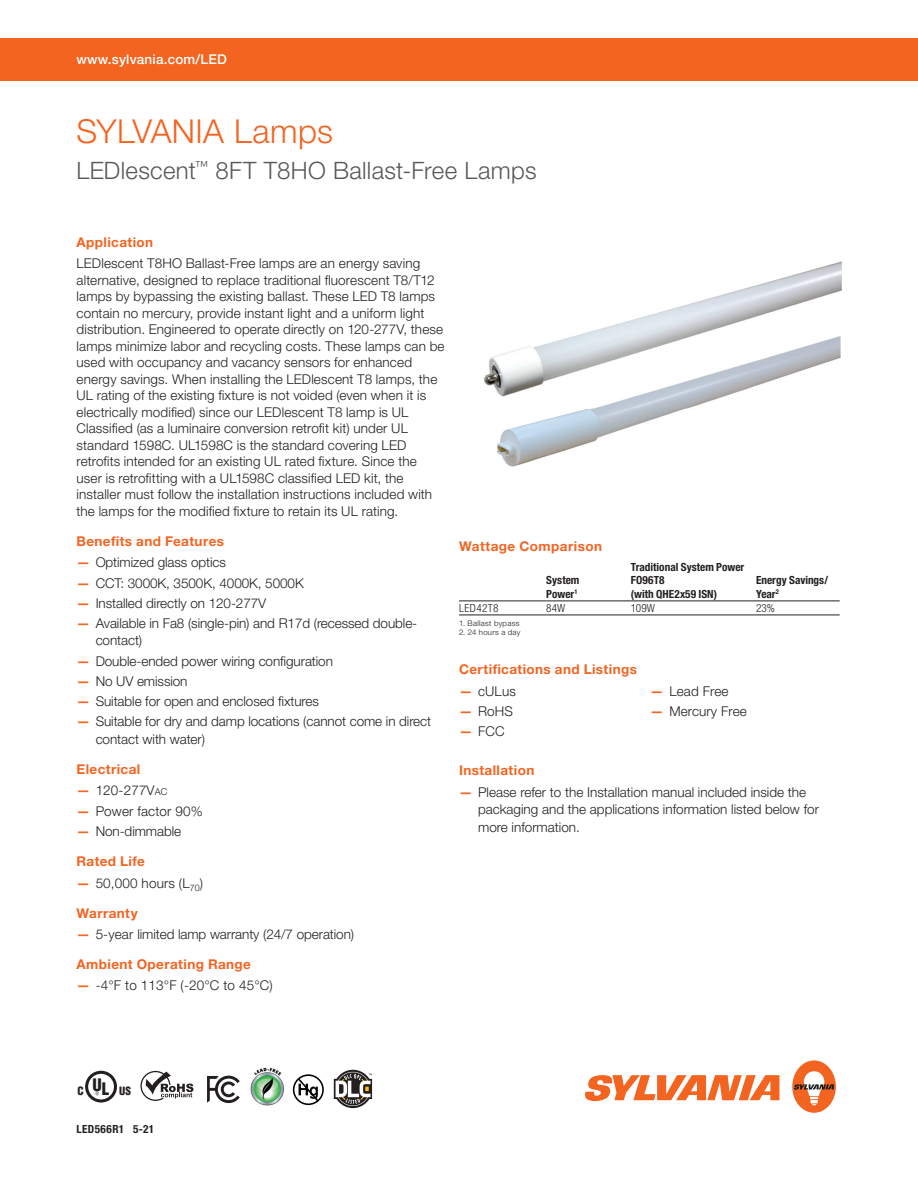
<style>
.page{position:relative;width:918px;height:1188px;background:#fff}
.page>*{position:absolute;margin:0;border:0;box-sizing:border-box;transform-origin:0 0}
.PIB_HEADLINE{font:300 33px "Helvetica Neue LT Pro";letter-spacing:.01em;color:#f36421}
.Letter_Cover_Subhead{font:300 24px "Helvetica Neue LT Pro";letter-spacing:.015em;color:#57585a}
.Letter_Copy_9{font:300 13.5px/16.5px "Helvetica Neue LT Pro";letter-spacing:.005em;color:#231f20}
.Letter_Copy_Headline{font:700 13.5px "Helvetica Neue LT Pro";letter-spacing:.03em;color:#f36421}
.Letter_Copy_9-2{font:700 13.5px "Helvetica Neue LT Pro";letter-spacing:.03em;color:#f36421}
.Letter_Cover_URL_Ban{font:500 13.5px "Helvetica Neue LT Pro";letter-spacing:.015em;color:#fff}
.Letter_Tablehead_9_o{font:700 13.5px "Helvetica Neue LT Pro";letter-spacing:.035em;color:#f36421}
.Letter_Tablehead_7_5{font:700 condensed 11.25px/13.5px "Helvetica Neue LT Pro";color:#231f20}
.CODE{font:700 condensed 11.25px "Helvetica Neue LT Pro";letter-spacing:.035em;color:#231f20}
.Letter_Tables_7_5_Ba{font:300 condensed 11.25px "Helvetica Neue LT Pro";letter-spacing:.02em;color:#231f20}
.Letter_Tables_7_5_Ba-2{font:300 condensed 11.25px "Helvetica Neue LT Pro";letter-spacing:.04em;color:#231f20}
.t1{font:900 condensed 11.25px "Helvetica";color:#231f20}
.Letter_Footnote_5_2{font:300 7.8px "Helvetica Neue LT Pro";letter-spacing:.04em;color:#231f20}
.s1{font-weight:700;color:#f36421}
.s2{font-size:9.45px}
.s3{font-size:16.8px}
</style>
<div class="page">
<img style="left:250px;top:1067px;width:34px;height:39px">
<div style="left:0;top:38px;width:918px;height:43px;background:#f36421"></div>
<svg style="left:140px;top:1071px;width:53px;height:30px"></svg>
<svg style="left:585px;top:1075px;width:194px;height:26px"></svg>
<div style="left:792px;top:1060px;width:44px;height:53px;background:#f36421;border-radius:50%"></div>
<svg style="left:793px;top:1071px;width:41px;height:34px"></svg>
<div style="left:85px;top:1071px;width:32px;height:32px;border:3px solid #231f20;border-radius:50%"></div>
<svg style="left:95px;top:1092px;width:4px;height:3px"></svg>
<svg style="left:207px;top:1076px;width:33px;height:27px"></svg>
<div style="left:293px;top:1074px;width:31px;height:31px;border:2px solid #040503;border-radius:50%"></div>
<svg style="left:296px;top:1076px;width:24px;height:27px"></svg>
<hr style="left:459px;top:601px;width:87px;height:1px;background:#231f20">
<hr style="left:546px;top:601px;width:85px;height:1px;background:#231f20">
<hr style="left:631px;top:601px;width:125px;height:1px;background:#231f20">
<hr style="left:756px;top:601px;width:84px;height:1px;background:#231f20">
<hr style="left:459px;top:615px;width:87px;height:1px;background:#231f20">
<hr style="left:546px;top:615px;width:85px;height:1px;background:#231f20">
<hr style="left:631px;top:615px;width:125px;height:1px;background:#231f20">
<hr style="left:756px;top:615px;width:84px;height:1px;background:#231f20">
<img style="left:484px;top:261px;width:358px;height:125px">
<img style="left:493px;top:332px;width:348px;height:135px">
<svg style="left:334px;top:1070px;width:38px;height:38px"></svg>
<p class="Letter_Cover_URL_Ban" style="left:77px;top:51px;width:152px">www.sylvania.com/LED</p>
<p class="PIB_HEADLINE" style="left:77px;top:111px;width:258px">SYLVANIA Lamps</p>
<p class="Letter_Cover_Subhead" style="left:77px;top:156px;width:462px">LEDlescent<sup>™</sup> 8FT T8HO Ballast-Free Lamps</p>
<p class="Letter_Copy_9-2" style="left:77px;top:234px;width:78px">Application</p>
<p class="Letter_Copy_9" style="left:77px;top:255px;width:370px">LEDlescent T8HO Ballast-Free lamps are an energy saving alternative, designed to replace traditional fluorescent T8/T12 lamps by bypassing the existing ballast. These LED T8 lamps contain no mercury, provide instant light and a uniform light distribution. Engineered to operate directly on 120-277V, these lamps minimize labor and recycling costs. These lamps can be used with occupancy and vacancy sensors for enhanced energy savings. When installing the LEDlescent T8 lamps, the UL rating of the existing fixture is not voided (even when it is electrically modified) since our LEDlescent T8 lamp is UL Classified (as a luminaire conversion retrofit kit) under UL standard 1598C. UL1598C is the standard covering LED retrofits intended for an existing UL rated fixture. Since the user is retrofitting with a UL1598C classified LED kit, the installer must follow the installation instructions included with the lamps for the modified fixture to retain its UL rating.</p>
<p class="Letter_Copy_9-2" style="left:77px;top:533px;width:149px">Benefits and Features</p>
<p class="Letter_Copy_9" style="left:77px;top:554px;width:151px"><span class="s1">—</span> Optimized glass optics</p>
<p class="Letter_Copy_9" style="left:77px;top:574px;width:229px"><span class="s1">—</span> CCT: 3000K, 3500K, 4000K, 5000K</p>
<p class="Letter_Copy_9" style="left:77px;top:595px;width:191px"><span class="s1">—</span> Installed directly on 120-277V</p>
<p class="Letter_Copy_9" style="left:96px;top:615px;width:323px;line-height:17.2px;text-indent:-19px"><span class="s1">—</span> Available in Fa8 (single-pin) and R17d (recessed double&shy;contact)</p>
<p class="Letter_Copy_9" style="left:77px;top:652px;width:258px"><span class="s1">—</span> Double-ended power wiring configuration</p>
<p class="Letter_Copy_9" style="left:77px;top:673px;width:113px"><span class="s1">—</span> No UV emission</p>
<p class="Letter_Copy_9" style="left:77px;top:693px;width:244px"><span class="s1">—</span> Suitable for open and enclosed fixtures</p>
<p class="Letter_Copy_9" style="left:96px;top:713px;width:337px;line-height:17.2px;text-indent:-19px"><span class="s1">—</span> Suitable for dry and damp locations (cannot come in direct contact with water)</p>
<p class="Letter_Copy_Headline" style="left:77px;top:761px;width:65px">Electrical</p>
<p class="Letter_Copy_9" style="left:77px;top:782px;width:92px"><span class="s1">—</span> 120-277V<span class="s2">ac</span></p>
<p class="Letter_Copy_9" style="left:77px;top:802px;width:128px"><span class="s1">—</span> Power factor 90%</p>
<p class="Letter_Copy_9" style="left:77px;top:823px;width:106px"><span class="s1">—</span> Non-dimmable</p>
<p class="Letter_Copy_Headline" style="left:77px;top:853px;width:70px">Rated Life</p>
<p class="Letter_Copy_9" style="left:77px;top:874px;width:128px"><span class="s1">—</span> 50,000 hours (L<sub>70</sub>)</p>
<p class="Letter_Copy_Headline" style="left:77px;top:905px;width:63px">Warranty</p>
<p class="Letter_Copy_9" style="left:77px;top:926px;width:279px"><span class="s1">—</span> 5-year limited lamp warranty (24/7 operation)</p>
<p class="Letter_Copy_Headline" style="left:77px;top:956px;width:176px">Ambient Operating Range</p>
<p class="Letter_Copy_9" style="left:77px;top:977px;width:198px"><span class="s1">—</span> -4°F to 113°F (-20°C to 45°C)</p>
<p class="Letter_Tablehead_9_o" style="left:459px;top:538px;width:145px">Wattage Comparison</p>
<p class="Letter_Tablehead_7_5" style="left:546px;top:574px;width:35px">System<br>Power<sup>1</sup></p>
<p class="Letter_Tablehead_7_5" style="left:631px;top:560px;width:115px">Traditional System Power<br>FO96T8<br>(with QHE2x59 ISN)</p>
<p class="Letter_Tablehead_7_5" style="left:756px;top:574px;width:74px">Energy Savings/<br>Year<sup>2</sup></p>
<p class="Letter_Tables_7_5_Ba-2" style="left:459px;top:602px;width:41px">LED42T8</p>
<p class="Letter_Tables_7_5_Ba" style="left:546px;top:602px;width:21px">84W</p>
<p class="Letter_Tables_7_5_Ba" style="left:631px;top:602px;width:26px">109W</p>
<p class="Letter_Tables_7_5_Ba" style="left:756px;top:602px;width:20px">23%</p>
<p class="Letter_Footnote_5_2" style="left:459px;top:618px;width:62px">1. Ballast bypass</p>
<p class="Letter_Footnote_5_2" style="left:459px;top:627px;width:63px">2. 24 hours a day</p>
<p class="Letter_Copy_Headline" style="left:459px;top:661px;width:179px">Certifications and Listings</p>
<p class="Letter_Copy_9" style="left:459px;top:683px;width:58px"><span class="s1">—</span> cULus</p>
<p class="Letter_Copy_9" style="left:459px;top:703px;width:56px"><span class="s1">—</span> RoHS</p>
<p class="Letter_Copy_9" style="left:459px;top:723px;width:47px"><span class="s1">—</span> FCC</p>
<p class="Letter_Copy_9" style="left:650px;top:683px;width:80px"><span class="s1">—</span> Lead Free</p>
<p class="Letter_Copy_9" style="left:650px;top:703px;width:98px"><span class="s1">—</span> Mercury Free</p>
<p class="Letter_Copy_Headline" style="left:459px;top:762px;width:77px">Installation</p>
<p class="Letter_Copy_9" style="left:478px;top:784px;width:342px;line-height:17.2px;text-indent:-19px"><span class="s1">—</span> Please refer to the Installation manual included inside the packaging and the applications information listed below for more information.</p>
<p class="t1" style="left:77px;top:1084px;width:55px">C <sup>U</sup><span class="s3">L</span> US</p>
<p class="CODE" style="left:76px;top:1123px;width:79px">LED566R1 5-21</p>
</div>
